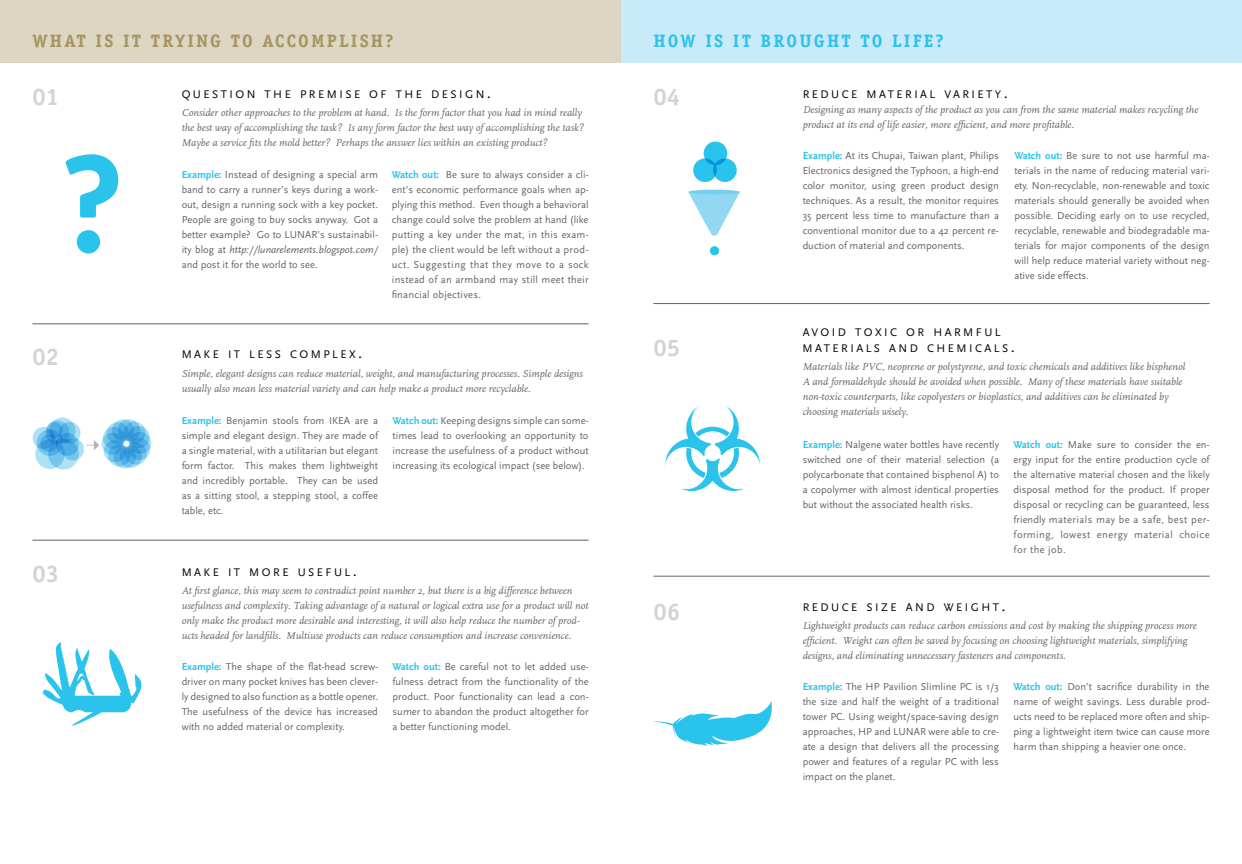
<style>
.page{position:relative;width:1242px;height:864px;background:#fff}
.page>*{position:absolute;margin:0;border:0;box-sizing:border-box;transform-origin:0 0}
.t1{font:700 24px "Officina Serif";color:#d1d3d4}
.t2{font:700 18px "Officina Serif";letter-spacing:.12em;color:#a4955f}
.t3{font:700 18px "Officina Serif";letter-spacing:.12em;color:#29c3ec}
.t4{font:11.55px/15.8px "Scala Sans";letter-spacing:.215em;color:#000}
.t5{font:10.5px/15px "Scala Sans";color:#636467;text-align:justify}
.t6{font:italic 10.5px/15px "FF Scala";color:#636467}
.s1{font-size:16.5px}
.s2{font-weight:700;color:#29c3ec}
.s3{font-style:italic}
</style>
<div class="page">
<div style="left:0;top:0;width:620px;height:62px;background:#dcd6c2"></div>
<svg style="left:66px;top:154px;width:52px;height:100px"></svg>
<div style="left:45px;top:421px;width:25px;height:24px;background:#98d6f1;border-radius:50%"></div>
<svg style="left:49px;top:417px;width:26px;height:26px"></svg>
<div style="left:48px;top:439px;width:31px;height:30px;background:#ade1f6;border-radius:50%"></div>
<svg style="left:62px;top:438px;width:22px;height:22px"></svg>
<svg style="left:56px;top:433px;width:23px;height:23px"></svg>
<svg style="left:59px;top:422px;width:22px;height:22px"></svg>
<svg style="left:35px;top:440px;width:30px;height:29px"></svg>
<svg style="left:33px;top:427px;width:22px;height:22px"></svg>
<svg style="left:47px;top:422px;width:16px;height:16px"></svg>
<svg style="left:37px;top:430px;width:26px;height:26px"></svg>
<svg style="left:86px;top:419px;width:66px;height:50px"></svg>
<hr style="left:32px;top:324px;width:557px;height:1px;background:#636467">
<hr style="left:32px;top:540px;width:557px;height:1px;background:#636467">
<svg style="left:42px;top:642px;width:100px;height:84px"></svg>
<div style="left:621px;top:0;width:621px;height:62px;background:#c8eaf9"></div>
<hr style="left:653px;top:303px;width:557px;height:1px;background:#636467">
<hr style="left:653px;top:576px;width:557px;height:1px;background:#636467">
<div style="left:710px;top:246px;width:9px;height:9px;background:#29c3ec;border-radius:50%"></div>
<div style="left:713px;top:158px;width:24px;height:24px;background:#29c3ec;border-radius:50%"></div>
<div style="left:693px;top:158px;width:24px;height:24px;background:#29c3ec;border-radius:50%"></div>
<svg style="left:704px;top:142px;width:23px;height:23px"></svg>
<svg style="left:688px;top:192px;width:52px;height:44px"></svg>
<hr style="left:688px;top:190px;width:52px;height:4px;background:#74d0f0;border-radius:50%">
<svg style="left:664px;top:405px;width:97px;height:87px"></svg>
<svg style="left:653px;top:701px;width:119px;height:45px"></svg>
<h2 class="t2" style="left:32px;top:29px;width:363px">WHAT IS IT TRYING TO ACCOMPLISH?</h2>
<h1 class="t1" style="left:32px;top:82px;width:28px">01</h1>
<p class="t4" style="left:182px;top:87px;width:311px">QUESTION THE PREMISE OF THE DESIGN<span class="s1">.</span></p>
<p class="t6" style="left:182px;top:106px;width:404px">Consider other approaches to the problem at hand. Is the form factor that you had in mind really the best way of accomplishing the task? Is any form factor the best way of accomplishing the task?<br>Maybe a service fits the mold better? Perhaps the answer lies within an existing product?</p>
<p class="t5" style="left:182px;top:167px;width:198px"><span class="s2">Example:</span> Instead of designing a special arm band to carry a runner’s keys during a work&shy;out, design a running sock with a key pocket.<br>People are going to buy socks anyway. Got a better example? Go to LUNAR’s sustainabil&shy;ity blog at <span class="s3">http://lunarelements.blogspot.com/ </span>and post it for the world to see.</p>
<p class="t5" style="left:392px;top:167px;width:198px"><span class="s2">Watch out:</span> Be sure to always consider a cli&shy;ent’s economic performance goals when ap&shy;plying this method. Even though a behavioral change could solve the problem at hand (like putting a key under the mat, in this exam&shy;ple) the client would be left without a prod&shy;uct. Suggesting that they move to a sock instead of an armband may still meet their financial objectives.</p>
<h1 class="t1" style="left:32px;top:342px;width:28px">02</h1>
<p class="t4" style="left:182px;top:347px;width:182px">MAKE IT LESS COMPLEX<span class="s1">.</span></p>
<p class="t6" style="left:182px;top:366px;width:403px">Simple, elegant designs can reduce material, weight, and manufacturing processes. Simple designs usually also mean less material variety and can help make a product more recyclable.</p>
<p class="t5" style="left:182px;top:413px;width:198px"><span class="s2">Example:</span> Benjamin stools from IKEA are a simple and elegant design. They are made of a single material, with a utilitarian but elegant form factor. This makes them lightweight and incredibly portable. They can be used as a sitting stool, a stepping stool, a coffee table, etc.</p>
<p class="t5" style="left:393px;top:413px;width:197px"><span class="s2">Watch out:</span> Keeping designs simple can some&shy;times lead to overlooking an opportunity to increase the usefulness of a product without increasing its ecological impact (see below).</p>
<h1 class="t1" style="left:32px;top:559px;width:28px">03</h1>
<p class="t4" style="left:182px;top:564px;width:177px">MAKE IT MORE USEFUL<span class="s1">.</span></p>
<p class="t6" style="left:182px;top:583px;width:408px">At first glance, this may seem to contradict point number 2, but there is a big difference between usefulness and complexity. Taking advantage of a natural or logical extra use for a product will not only make the product more desirable and interesting, it will also help reduce the number of prod&shy;ucts headed for landfills. Multiuse products can reduce consumption and increase convenience.</p>
<p class="t5" style="left:182px;top:659px;width:198px"><span class="s2">Example:</span> The shape of the flat-head screw&shy;driver on many pocket knives has been clever&shy;ly designed to also function as a bottle opener.<br>The usefulness of the device has increased with no added material or complexity.</p>
<p class="t5" style="left:393px;top:659px;width:197px"><span class="s2">Watch out:</span> Be careful not to let added use&shy;fulness detract from the functionality of the product. Poor functionality can lead a con&shy;sumer to abandon the product altogether for a better functioning model.</p>
<h2 class="t3" style="left:653px;top:29px;width:292px">HOW IS IT BROUGHT TO LIFE?</h2>
<h1 class="t1" style="left:653px;top:82px;width:28px">04</h1>
<h1 class="t1" style="left:653px;top:333px;width:28px">05</h1>
<h1 class="t1" style="left:653px;top:597px;width:28px">06</h1>
<p class="t4" style="left:803px;top:87px;width:207px">REDUCE MATERIAL VARIETY<span class="s1">.</span></p>
<p class="t6" style="left:803px;top:103px;width:397px">Designing as many aspects of the product as you can from the same material makes recycling the product at its end of life easier, more efficient, and more profitable.</p>
<p class="t5" style="left:803px;top:149px;width:198px"><span class="s2">Example:</span> At its Chupai, Taiwan plant, Philips Electronics designed the Typhoon, a high-end color monitor, using green product design techniques. As a result, the monitor requires 35 percent less time to manufacture than a conventional monitor due to a 42 percent re&shy;duction of material and components.</p>
<p class="t5" style="left:1014px;top:149px;width:197px"><span class="s2">Watch out:</span> Be sure to not use harmful ma&shy;terials in the name of reducing material vari&shy;ety. Non-recyclable, non-renewable and toxic materials should generally be avoided when possible. Deciding early on to use recycled, recyclable, renewable and biodegradable ma&shy;terials for major components of the design will help reduce material variety without neg&shy;ative side effects.</p>
<p class="t4" style="left:803px;top:325px;width:214px">AVOID TOXIC OR HARMFUL<br>MATERIALS AND CHEMICALS<span class="s1">.</span></p>
<p class="t6" style="left:803px;top:360px;width:384px">Materials like PVC, neoprene or polystyrene, and toxic chemicals and additives like bisphenol A and formaldehyde should be avoided when possible. Many of these materials have suitable non-toxic counterparts, like copolyesters or bioplastics, and additives can be eliminated by choosing materials wisely.</p>
<p class="t5" style="left:803px;top:437px;width:198px"><span class="s2">Example:</span> Nalgene water bottles have recently switched one of their material selection (a polycarbonate that contained bisphenol A) to a copolymer with almost identical properties but without the associated health risks.</p>
<p class="t5" style="left:1014px;top:437px;width:197px"><span class="s2">Watch out:</span> Make sure to consider the en&shy;ergy input for the entire production cycle of the alternative material chosen and the likely disposal method for the product. If proper disposal or recycling can be guaranteed, less friendly materials may be a safe, best per&shy;forming, lowest energy material choice for the job.</p>
<p class="t4" style="left:803px;top:599px;width:205px">REDUCE SIZE AND WEIGHT<span class="s1">.</span></p>
<p class="t6" style="left:803px;top:618px;width:396px">Lightweight products can reduce carbon emissions and cost by making the shipping process more efficient. Weight can often be saved by focusing on choosing lightweight materials, simplifying designs, and eliminating unnecessary fasteners and components.</p>
<p class="t5" style="left:803px;top:680px;width:198px"><span class="s2">Example:</span> The HP Pavilion Slimline PC is 1/3 the size and half the weight of a traditional tower PC. Using weight/space-saving design approaches, HP and LUNAR were able to cre&shy;ate a design that delivers all the processing power and features of a regular PC with less impact on the planet.</p>
<p class="t5" style="left:1014px;top:680px;width:197px"><span class="s2">Watch out:</span> Don’t sacrifice durability in the name of weight savings. Less durable prod&shy;ucts need to be replaced more often and ship&shy;ping a lightweight item twice can cause more harm than shipping a heavier one once.</p>
</div>
